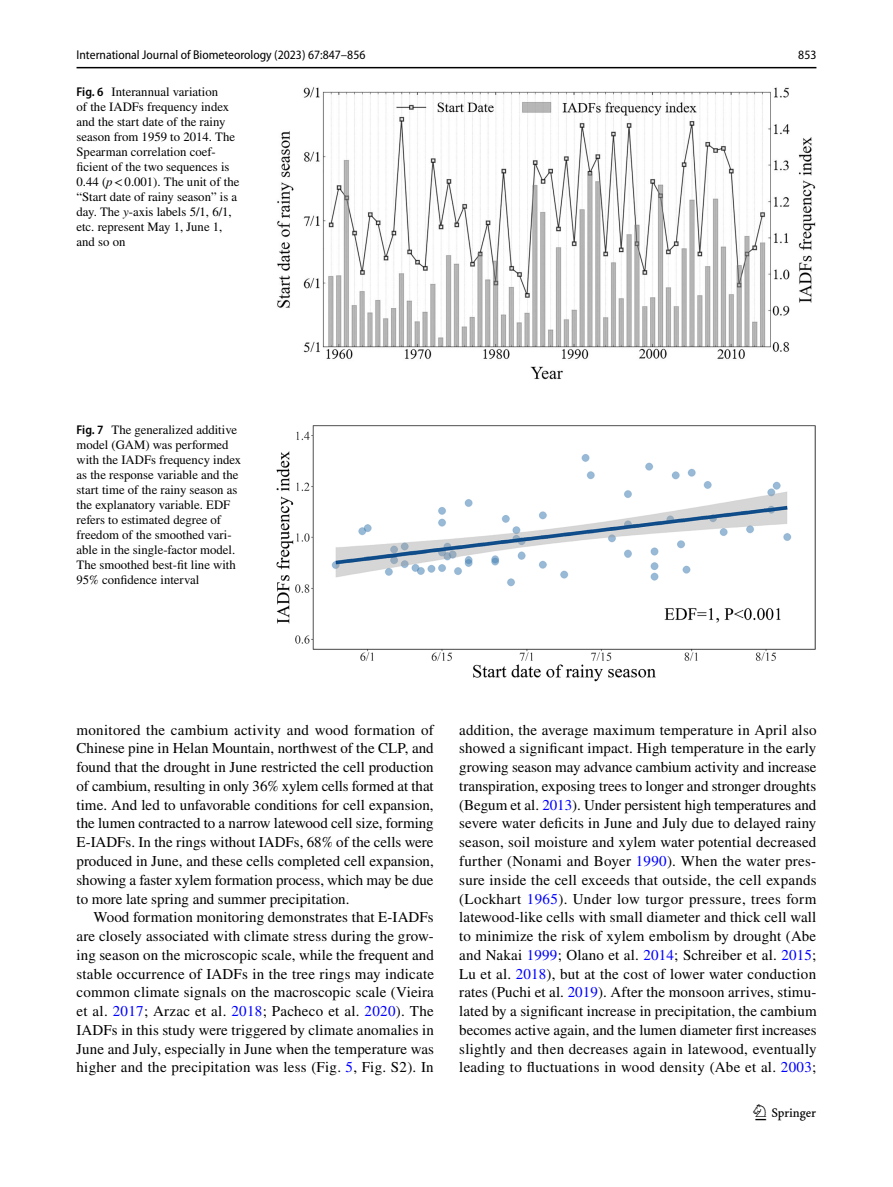
<style>
.page{position:relative;width:893px;height:1187px;background:#fff}
.page>*{position:absolute;margin:0;border:0;box-sizing:border-box;transform-origin:0 0}
.t1{font:22.5px "Springnew Regular 3";color:#000}
.t2{font:15px/18.8px "STIX";letter-spacing:.02em;color:#000;text-align:justify}
.t3{font:12.75px/15px "STIX";color:#000}
.t4{font:semi-condensed 12.75px "Myriad Pro";color:#000}
.s1{font-family:"Myriad Pro";font-weight:600;font-stretch:semi-condensed}
.s2{font-style:italic}
.s3{color:#00f}
</style>
<div class="page">
<hr style="left:77px;top:67px;width:739px;height:1px;background:#000">
<img style="left:277px;top:87px;width:539px;height:292px">
<img style="left:276px;top:425px;width:540px;height:256px">
<p class="t4" style="left:77px;top:48px;width:290px">International Journal of Biometeorology (2023) 67:847–856</p>
<p class="t4" style="left:798px;top:48px;width:20px">853</p>
<p class="t3" style="left:77px;top:85px;width:164px"><span class="s1">Fig. 6</span> Interannual variation<br>of the IADFs frequency index and the start date of the rainy season from 1959 to 2014. The<br>Spearman correlation coef&shy;ficient of the two sequences is<br>0.44 (<span class="s2">p</span>&lt;0.001). The unit of the “Start date of rainy season” is a day. The <span class="s2">y</span>-axis labels 5/1, 6/1, etc. represent May 1, June 1, and so on</p>
<p class="t3" style="left:77px;top:423px;width:166px"><span class="s1">Fig. 7</span> The generalized additive model (GAM) was performed with the IADFs frequency index as the response variable and the start time of the rainy season as the explanatory variable. EDF refers to estimated degree of freedom of the smoothed vari&shy;able in the single-factor model.<br>The smoothed best-fit line with<br>95% confidence interval</p>
<p class="t2" style="left:77px;top:721px;width:359px">monitored the cambium activity and wood formation of Chinese pine in Helan Mountain, northwest of the CLP, and found that the drought in June restricted the cell production of cambium, resulting in only 36% xylem cells formed at that time. And led to unfavorable conditions for cell expansion, the lumen contracted to a narrow latewood cell size, forming E-IADFs. In the rings without IADFs, 68% of the cells were produced in June, and these cells completed cell expansion, showing a faster xylem formation process, which may be due to more late spring and summer precipitation.</p>
<p class="t2" style="left:77px;top:908px;width:359px;text-indent:17px">Wood formation monitoring demonstrates that E-IADFs are closely associated with climate stress during the grow&shy;ing season on the microscopic scale, while the frequent and stable occurrence of IADFs in the tree rings may indicate common climate signals on the macroscopic scale (Vieira et al. <span class="s3">2017</span>; Arzac et al. <span class="s3">2018</span>; Pacheco et al. <span class="s3">2020</span>). The IADFs in this study were triggered by climate anomalies in June and July, especially in June when the temperature was higher and the precipitation was less (Fig. <span class="s3">5</span>, Fig. S2). In</p>
<p class="t2" style="left:459px;top:721px;width:359px">addition, the average maximum temperature in April also showed a significant impact. High temperature in the early growing season may advance cambium activity and increase transpiration, exposing trees to longer and stronger droughts (Begum et al. <span class="s3">2013</span>). Under persistent high temperatures and severe water deficits in June and July due to delayed rainy season, soil moisture and xylem water potential decreased further (Nonami and Boyer <span class="s3">1990</span>). When the water pres&shy;sure inside the cell exceeds that outside, the cell expands (Lockhart <span class="s3">1965</span>). Under low turgor pressure, trees form latewood-like cells with small diameter and thick cell wall to minimize the risk of xylem embolism by drought (Abe and Nakai <span class="s3">1999</span>; Olano et al. <span class="s3">2014</span>; Schreiber et al. <span class="s3">2015</span>; Lu et al. <span class="s3">2018</span>), but at the cost of lower water conduction rates (Puchi et al. <span class="s3">2019</span>). After the monsoon arrives, stimu&shy;lated by a significant increase in precipitation, the cambium becomes active again, and the lumen diameter first increases slightly and then decreases again in latewood, eventually leading to fluctuations in wood density (Abe et al. <span class="s3">2003</span>;</p>
<h1 class="t1" style="left:755px;top:1104px;width:62px">1 3</h1>
</div>
